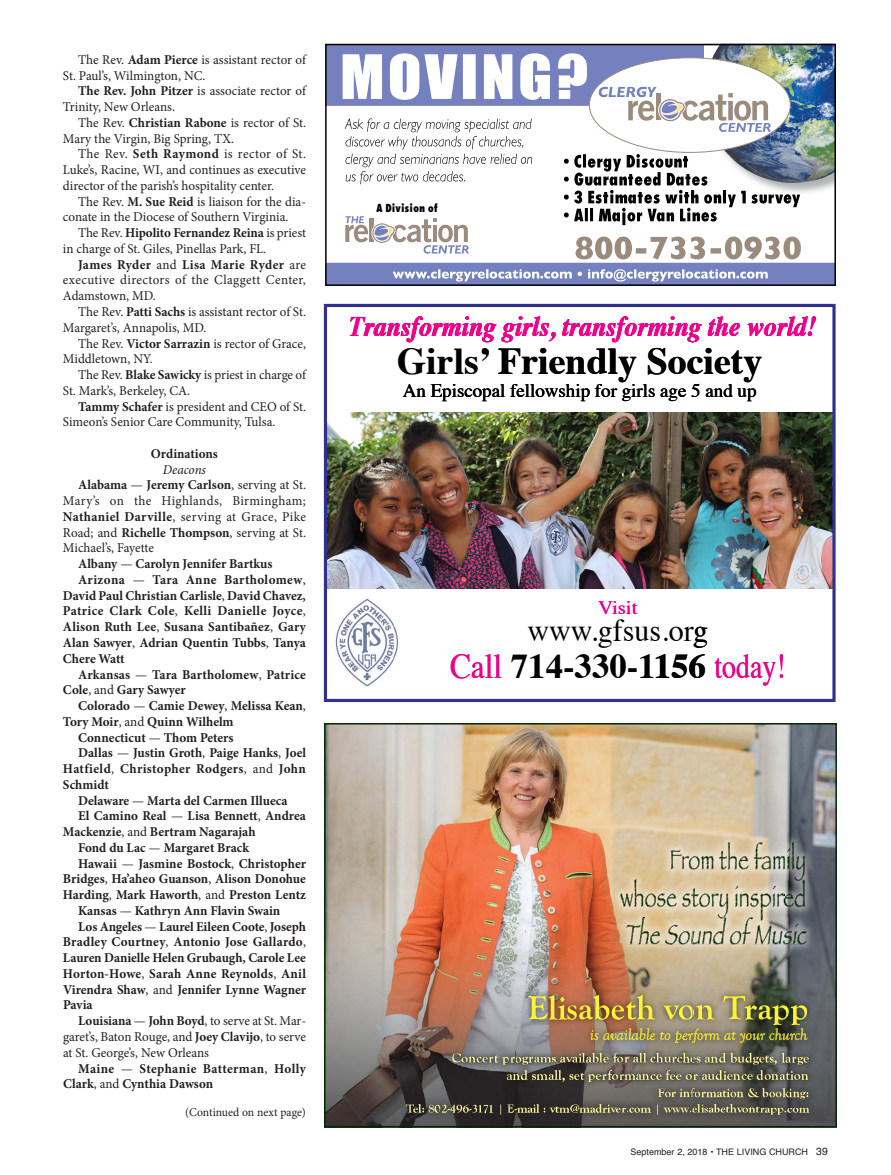
<style>
.page{position:relative;width:891px;height:1175px;background:#fff}
.page>*{position:absolute;margin:0;border:0;box-sizing:border-box;transform-origin:0 0}
.t1{font:700 37.95px "Times";color:#000}
.t2{font:700 34.8px "Times";color:#000}
.t3{font:31.65px "Times";color:#000;scale:.95 1}
.t4{font:italic 700 28.5px "Times";color:#ec008c;scale:.9 1}
.t5{font:18.9px "Times";color:#000}
.t6{font:18.9px "Times";color:#ec008c;scale:1.1 1}
.t7{font:13.5px/15.8px "Minion Pro";color:#231f20}
.t8{font:700 13.5px "Minion Pro";color:#231f20}
.t9{font:700 13.5px "Minion Pro";letter-spacing:.03em;color:#231f20}
.t10{font:13.5px "Minion Pro";letter-spacing:.025em;color:#231f20}
.t11{font:700 13.5px "Minion Pro";letter-spacing:.025em;color:#231f20}
.t12{font:italic 13.5px "Minion Pro";letter-spacing:-.005em;color:#231f20}
.t13{font:12px "Minion Pro";color:#231f20}
.t14{font:10.65px "Futura Cond X Bold";letter-spacing:-.005em;color:#000;scale:.95 1}
.t15{font:9px "Helvetica";color:#231f20}
.s1{font-weight:700}
.s2{font-weight:400}
.s3{font-weight:400;color:#ec008c}
.s4{font-size:10.5px}
</style>
<div class="page">
<svg style="left:327px;top:46px;width:507px;height:238px"></svg>
<div style="left:325px;top:44px;width:511px;height:242px;border:1px solid #000"></div>
<img style="left:328px;top:413px;width:504px;height:175px">
<div style="left:324px;top:304px;width:512px;height:398px;border:3px solid #2e3092"></div>
<img style="left:335px;top:598px;width:64px;height:89px">
<img style="left:327px;top:726px;width:507px;height:398px">
<div style="left:324px;top:723px;width:513px;height:404px;border:2px solid #002900"></div>
<img style="left:610px;top:832px;width:206px;height:111px">
<img style="left:396px;top:1079px;width:112px;height:45px">
<img style="left:446px;top:1046px;width:62px;height:41px">
<img style="left:452px;top:1053px;width:42px;height:9px">
<img style="left:452px;top:1059px;width:40px;height:3px">
<img style="left:610px;top:943px;width:83px;height:11px">
<img style="left:508px;top:1046px;width:185px;height:78px">
<img style="left:612px;top:1077px;width:58px;height:3px">
<svg style="left:608px;top:1069px;width:4px;height:11px"></svg>
<img style="left:580px;top:1072px;width:27px;height:2px">
<img style="left:580px;top:1074px;width:27px;height:8px">
<img style="left:515px;top:1069px;width:65px;height:13px">
<img style="left:515px;top:1079px;width:64px;height:3px">
<svg style="left:677px;top:1052px;width:16px;height:12px"></svg>
<img style="left:572px;top:1052px;width:105px;height:10px">
<img style="left:573px;top:1059px;width:83px;height:3px">
<svg style="left:566px;top:1056px;width:7px;height:6px"></svg>
<img style="left:534px;top:1056px;width:32px;height:3px">
<img style="left:534px;top:1059px;width:32px;height:3px">
<img style="left:515px;top:1056px;width:19px;height:1px">
<img style="left:515px;top:1057px;width:19px;height:7px">
<svg style="left:507px;top:1055px;width:8px;height:27px"></svg>
<img style="left:584px;top:1031px;width:109px;height:19px">
<img style="left:522px;top:988px;width:291px;height:43px">
<svg style="left:622px;top:842px;width:185px;height:103px;background:#c2b79c"></svg>
<img style="left:693px;top:943px;width:123px;height:11px">
<img style="left:759px;top:1005px;width:48px;height:15px">
<img style="left:693px;top:1079px;width:126px;height:45px">
<img style="left:693px;top:1020px;width:122px;height:67px">
<img style="left:693px;top:1052px;width:104px;height:12px">
<img style="left:766px;top:1058px;width:29px;height:6px">
<img style="left:693px;top:1061px;width:71px;height:3px">
<img style="left:746px;top:1005px;width:11px;height:14px">
<img style="left:693px;top:996px;width:53px;height:23px">
<img style="left:693px;top:1007px;width:48px;height:12px">
<svg style="left:745px;top:1005px;width:1px;height:14px"></svg>
<img style="left:759px;top:1015px;width:47px;height:5px">
<img style="left:590px;top:1027px;width:218px;height:19px">
<p class="t7" style="left:63px;top:53px;width:245px;text-indent:15px">The Rev. <span class="s1">Adam Pierce</span> is assistant rector of<br>St. Paul’s, Wilmington, NC.</p>
<p class="t7" style="left:63px;top:84px;width:245px;text-indent:15px"><span class="s1">The Rev. John Pitzer</span> is associate rector of<br>Trinity, New Orleans.</p>
<p class="t7" style="left:63px;top:116px;width:245px;text-indent:15px">The Rev. <span class="s1">Christian Rabone</span> is rector of St.<br>Mary the Virgin, Big Spring, TX.</p>
<p class="t7" style="left:63px;top:147px;width:245px;text-align:justify;text-indent:15px">The Rev. <span class="s1">Seth Raymond</span> is rector of St.<br>Luke’s, Racine, WI, and continues as executive director of the parish’s hospitality center.</p>
<p class="t7" style="left:63px;top:195px;width:245px;text-indent:15px">The Rev. <span class="s1">M. Sue Reid</span> is liaison for the dia&shy;conate in the Diocese of Southern Virginia.</p>
<p class="t7" style="left:63px;top:226px;width:245px;text-indent:15px">The Rev. <span class="s1">Hipolito Fernandez Reina</span> is priest in charge of St. Giles, Pinellas Park, FL.</p>
<p class="t7" style="left:63px;top:258px;width:245px;text-align:justify;text-indent:15px"><span class="s1">James Ryder</span> and <span class="s1">Lisa Marie Ryder</span> are executive directors of the Claggett Center, Adamstown, MD.</p>
<p class="t7" style="left:63px;top:305px;width:245px;text-indent:15px">The Rev. <span class="s1">Patti Sachs</span> is assistant rector of St.<br>Margaret’s, Annapolis, MD.</p>
<p class="t7" style="left:63px;top:336px;width:245px;text-indent:15px">The Rev. <span class="s1">Victor Sarrazin</span> is rector of Grace,<br>Middletown, Ny.</p>
<p class="t7" style="left:63px;top:368px;width:244px;text-indent:15px">The Rev. <span class="s1">Blake Sawicky</span> is priest in charge of<br>St. Mark’s, Berkeley, CA.</p>
<p class="t7" style="left:63px;top:399px;width:245px;text-indent:15px"><span class="s1">Tammy Schafer</span> is president and CEO of St.<br>Simeon’s Senior Care Community, Tulsa.</p>
<p class="t8" style="left:151px;top:448px;width:69px">Ordinations</p>
<p class="t12" style="left:163px;top:464px;width:45px">Deacons</p>
<p class="t8" style="left:78px;top:480px;width:229px">Alabama <span class="s2">—</span> Jeremy Carlson<span class="s2">, serving at St.</span></p>
<p class="t10" style="left:63px;top:495px;width:245px">Mary’s on the Highlands, Birmingham;</p>
<p class="t10" style="left:63px;top:511px;width:245px"><span class="s1">Nathaniel Darville</span>, serving at Grace, Pike</p>
<p class="t7" style="left:63px;top:525px;width:245px">Road; and <span class="s1">Richelle Thompson</span>, serving at St.</p>
<p class="t7" style="left:63px;top:541px;width:93px">Michael’s, Fayette</p>
<p class="t8" style="left:78px;top:559px;width:196px">Albany <span class="s2">—</span> Carolyn Jennifer Bartkus</p>
<p class="t9" style="left:78px;top:574px;width:229px">Arizona <span class="s2">—</span> Tara Anne Bartholomew<span class="s2">,</span></p>
<p class="t8" style="left:63px;top:590px;width:245px">David Paul Christian Carlisle<span class="s2">,</span> David Chavez,</p>
<p class="t9" style="left:63px;top:606px;width:245px">Patrice Clark Cole<span class="s2">,</span> Kelli Danielle Joyce<span class="s2">,</span></p>
<p class="t8" style="left:63px;top:622px;width:245px">Alison Ruth Lee<span class="s2">,</span> Susana Santibañez<span class="s2">,</span> Gary</p>
<p class="t8" style="left:63px;top:637px;width:245px">Alan Sawyer<span class="s2">,</span> Adrian Quentin Tubbs<span class="s2">,</span> Tanya</p>
<p class="t8" style="left:63px;top:653px;width:63px">Chere Watt</p>
<p class="t8" style="left:78px;top:669px;width:229px">Arkansas <span class="s2">—</span> Tara Bartholomew<span class="s2">,</span> Patrice</p>
<p class="t8" style="left:63px;top:685px;width:124px">Cole<span class="s2">, and</span> Gary Sawyer</p>
<p class="t8" style="left:78px;top:700px;width:229px">Colorado <span class="s2">—</span> Camie Dewey<span class="s2">,</span> Melissa Kean<span class="s2">,</span></p>
<p class="t8" style="left:63px;top:716px;width:172px">Tory Moir<span class="s2">, and</span> Quinn Wilhelm</p>
<p class="t8" style="left:78px;top:732px;width:157px">Connecticut <span class="s2">—</span> Thom Peters</p>
<p class="t8" style="left:78px;top:748px;width:229px">Dallas <span class="s2">—</span> Justin Groth<span class="s2">,</span> Paige Hanks<span class="s2">,</span> Joel</p>
<p class="t9" style="left:63px;top:763px;width:244px">Hatfield<span class="s2">,</span> Christopher Rodgers<span class="s2">, and</span> John</p>
<p class="t8" style="left:63px;top:779px;width:48px">Schmidt</p>
<p class="t8" style="left:78px;top:795px;width:211px">Delaware <span class="s2">—</span> Marta del Carmen Illueca</p>
<p class="t8" style="left:78px;top:811px;width:229px">El Camino Real <span class="s2">—</span> Lisa Bennett<span class="s2">,</span> Andrea</p>
<p class="t8" style="left:63px;top:826px;width:194px">Mackenzie<span class="s2">, and</span> Bertram Nagarajah</p>
<p class="t8" style="left:78px;top:842px;width:173px">Fond du Lac <span class="s2">—</span> Margaret Brack</p>
<p class="t8" style="left:78px;top:858px;width:229px">Hawaii <span class="s2">—</span> Jasmine Bostock<span class="s2">,</span> Christopher</p>
<p class="t8" style="left:63px;top:874px;width:245px">Bridges<span class="s2">,</span> Ha’aheo Guanson<span class="s2">,</span> Alison Donohue</p>
<p class="t8" style="left:63px;top:889px;width:245px">Harding<span class="s2">,</span> Mark Haworth<span class="s2">, and</span> Preston Lentz</p>
<p class="t8" style="left:78px;top:905px;width:204px">Kansas <span class="s2">—</span> Kathryn Ann Flavin Swain</p>
<p class="t8" style="left:78px;top:921px;width:229px">Los Angeles <span class="s2">—</span> Laurel Eileen Coote<span class="s2">,</span> Joseph</p>
<p class="t8" style="left:63px;top:937px;width:245px">Bradley Courtney<span class="s2">,</span> Antonio Jose Gallardo<span class="s2">,</span></p>
<p class="t8" style="left:63px;top:952px;width:245px">Lauren Danielle Helen Grubaugh, Carole Lee</p>
<p class="t8" style="left:63px;top:968px;width:245px">Horton-Howe<span class="s2">,</span> Sarah Anne Reynolds<span class="s2">,</span> Anil</p>
<p class="t8" style="left:63px;top:984px;width:245px">Virendra Shaw<span class="s2">, and</span> Jennifer Lynne Wagner</p>
<p class="t8" style="left:63px;top:1000px;width:31px">Pavia</p>
<p class="t7" style="left:78px;top:1014px;width:229px"><span class="s1">Louisiana</span> — <span class="s1">John Boyd</span>, to serve at St. Mar-</p>
<p class="t7" style="left:63px;top:1030px;width:245px">garet’s, Baton Rouge, and <span class="s1">Joey Clavijo</span>, to serve</p>
<p class="t7" style="left:63px;top:1045px;width:148px">at St. George’s, New Orleans</p>
<p class="t11" style="left:78px;top:1063px;width:229px">Maine <span class="s2">—</span> Stephanie Batterman<span class="s2">,</span> Holly</p>
<p class="t8" style="left:63px;top:1079px;width:152px">Clark<span class="s2">, and</span> Cynthia Dawson</p>
<p class="t13" style="left:185px;top:1108px;width:122px">(Continued on next page)</p>
<p class="t14" style="left:376px;top:200px;width:66px">A Division of</p>
<h3 class="t4" style="left:349px;top:315px;width:521px">Transforming girls, transforming the world!</h3>
<h1 class="t1" style="left:397px;top:346px;width:367px">Girls’ Friendly Society</h1>
<h3 class="t5" style="left:403px;top:382px;width:355px">An Episcopal fellowship for girls age 5 and up</h3>
<h3 class="t6" style="left:598px;top:599px;width:37px">Visit</h3>
<h3 class="t3" style="left:527px;top:617px;width:192px">www.gfsus.org</h3>
<h2 class="t2" style="left:450px;top:652px;width:337px"><span class="s3">Call</span> 714-330-1156 <span class="s3">today!</span></h2>
<p class="t15" style="left:631px;top:1147px;width:199px">september 2, 2018 • THe LIVInG CHURCH <span class="s4">39</span></p>
</div>
